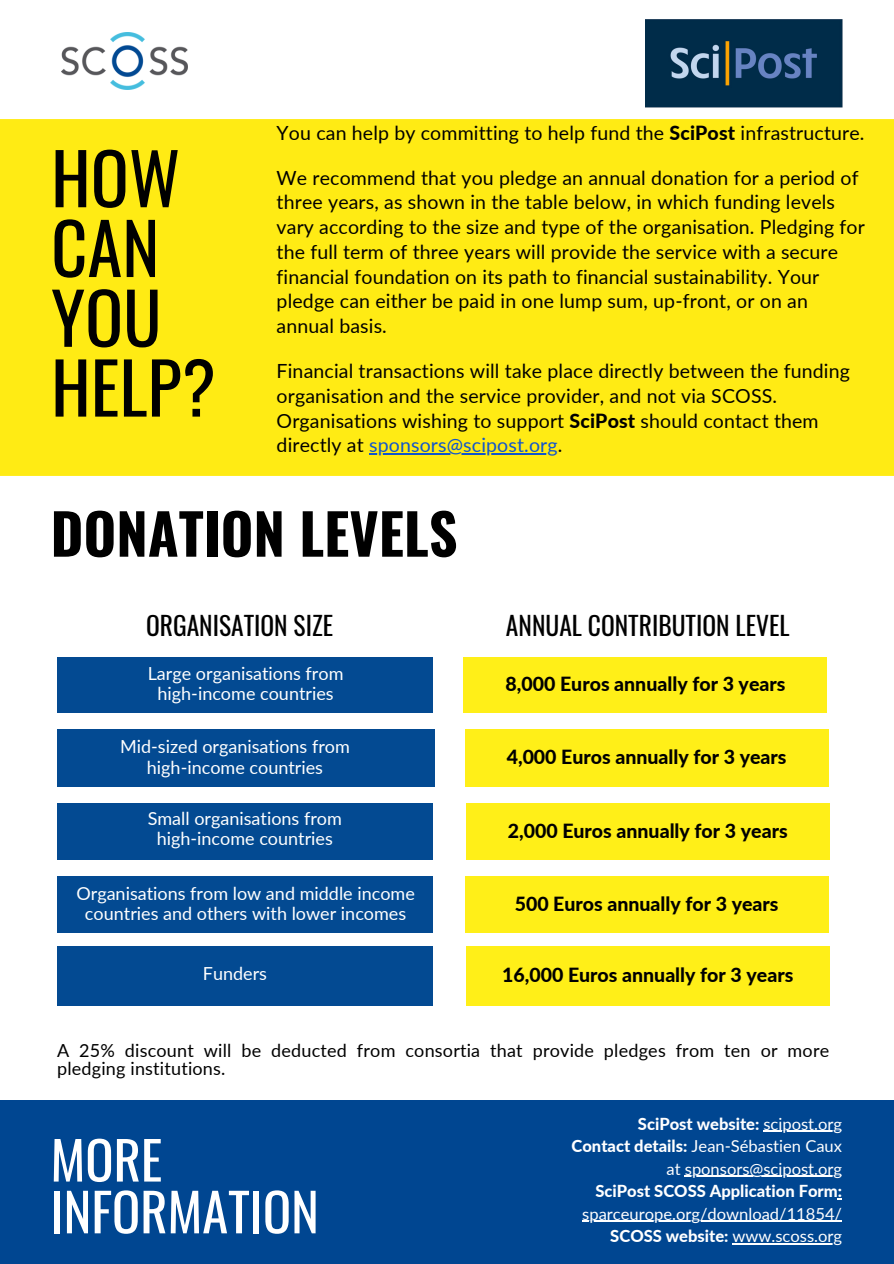
<style>
.page{position:relative;width:894px;height:1264px;background:#fff}
.page>*{position:absolute;margin:0;border:0;box-sizing:border-box;transform-origin:0 0}
.t1{font:70.5px/69.8px "Oswald";color:#000}
.t2{font:700 56.1px "Oswald";color:#000}
.t3{font:52.5px/51.8px "Oswald";color:#fff}
.t4{font:25.5px "Oswald";color:#000}
.t5{font:19.5px/24.8px "Lato";letter-spacing:.01em;color:#000}
.t6{font:800 19.5px "Lato";color:#000}
.t7{font:18px/20.2px "Lato";color:#fff;text-align:center}
.t8{font:18px/18px "Lato";letter-spacing:.01em;color:#000}
.t9{font:16.5px/19.2px "Lato";color:#fff;text-align:center}
.t10{font:800 16.5px "Lato";color:#fff}
.s1{font-weight:800}
.s2{color:#15c}
.s3{font-weight:400}
</style>
<div class="page">
<div style="left:0;top:119px;width:893px;height:357px;background:#ffeb14"></div>
<div style="left:0;top:1100px;width:893px;height:163px;background:#004691"></div>
<img style="left:61px;top:33px;width:126px;height:56px">
<div style="left:465px;top:876px;width:363px;height:56px;background:#ffef18"></div>
<div style="left:57px;top:945px;width:375px;height:60px;background:#034a92"></div>
<div style="left:57px;top:657px;width:375px;height:55px;background:#034a92"></div>
<div style="left:57px;top:729px;width:377px;height:57px;background:#034a92"></div>
<div style="left:57px;top:803px;width:375px;height:56px;background:#034a92"></div>
<div style="left:57px;top:876px;width:375px;height:56px;background:#034a92"></div>
<div style="left:466px;top:803px;width:363px;height:56px;background:#ffef18"></div>
<div style="left:465px;top:729px;width:363px;height:57px;background:#ffef18"></div>
<div style="left:463px;top:657px;width:364px;height:55px;background:#ffef18"></div>
<div style="left:466px;top:945px;width:363px;height:60px;background:#ffef18"></div>
<img style="left:645px;top:19px;width:197px;height:88px">
<hr style="left:369px;top:453px;width:188px;height:2px;background:#15c">
<hr style="left:763px;top:1130px;width:78px;height:1px;background:#fff">
<hr style="left:684px;top:1175px;width:157px;height:1px;background:#fff">
<hr style="left:582px;top:1220px;width:259px;height:1px;background:#fff">
<hr style="left:732px;top:1243px;width:109px;height:1px;background:#fff">
<h6 class="t1" style="left:51px;top:140px;width:166px">HOW<br>CAN<br>YOU<br>HELP?</h6>
<h4 class="t5" style="left:276px;top:120px;width:589px">You can help by committing to help fund the <span class="s1">SciPost</span> infrastructure.</h4>
<h6 class="t5" style="left:276px;top:165px;width:589px">We recommend that you pledge an annual donation for a period of three years, as shown in the table below, in which funding levels vary according to the size and type of the organisation. Pledging for the full term of three years will provide the service with a secure financial foundation on its path to financial sustainability. Your pledge can either be paid in one lump sum, up-front, or on an annual basis.</h6>
<h5 class="t5" style="left:276px;top:358px;width:574px">Financial transactions will take place directly between the funding organisation and the service provider, and not via SCOSS.<br>Organisations wishing to support <span class="s1">SciPost</span> should contact them directly at <span class="s2">sponsors@scipost.org</span>.</h5>
<h6 class="t2" style="left:51px;top:490px;width:408px">DONATION LEVELS</h6>
<h5 class="t4" style="left:146px;top:605px;width:188px">ORGANISATION SIZE</h5>
<p class="t7" style="left:148px;top:663px;width:197px">Large organisations from high-income countries</p>
<p class="t7" style="left:120px;top:736px;width:231px">Mid-sized organisations from high-income countries</p>
<p class="t7" style="left:148px;top:808px;width:196px">Small organisations from high-income countries</p>
<p class="t7" style="left:76px;top:882px;width:340px">Organisations from low and middle income countries and others with lower incomes</p>
<h6 class="t9" style="left:88px;top:738px;width:295px">LARGE ORGANISATIONS FROM HIGH-<br>INCOME COUNTIRES</h6>
<p class="t7" style="left:203px;top:962px;width:66px">Funders</p>
<p class="t4" style="left:506px;top:605px;width:285px">ANNUAL CONTRIBUTION LEVEL</p>
<h2 class="t6" style="left:505px;top:671px;width:281px">8,000 Euros annually for 3 years</h2>
<h6 class="t6" style="left:506px;top:745px;width:281px">4,000 Euros annually for 3 years</h6>
<h6 class="t6" style="left:507px;top:819px;width:281px">2,000 Euros annually for 3 years</h6>
<h1 class="t6" style="left:514px;top:892px;width:265px">500 Euros annually for 3 years</h1>
<h4 class="t6" style="left:502px;top:962px;width:292px">16,000 Euros annually for 3 years</h4>
<p class="t8" style="left:57px;top:1040px;width:773px">A 25% discount will be deducted from consortia that provide pledges from ten or more pledging institutions.</p>
<p class="t3" style="left:51px;top:1131px;width:270px">MORE<br>INFORMATION</p>
<h6 class="t10" style="left:637px;top:1113px;width:205px">SciPost website: <span class="s3">scipost.org</span></h6>
<p class="t9" style="left:571px;top:1136px;width:272px"><span class="s1">Contact details:</span> Jean-Sébastien Caux</p>
<h5 class="t9" style="left:666px;top:1158px;width:177px">at sponsors@scipost.org</h5>
<h6 class="t10" style="left:595px;top:1180px;width:248px">SciPost SCOSS Application Form:</h6>
<h6 class="t9" style="left:582px;top:1203px;width:261px">sparceurope.org/download/11854/</h6>
<h5 class="t10" style="left:610px;top:1225px;width:233px">SCOSS website: <span class="s3">www.scoss.org</span></h5>
</div>
